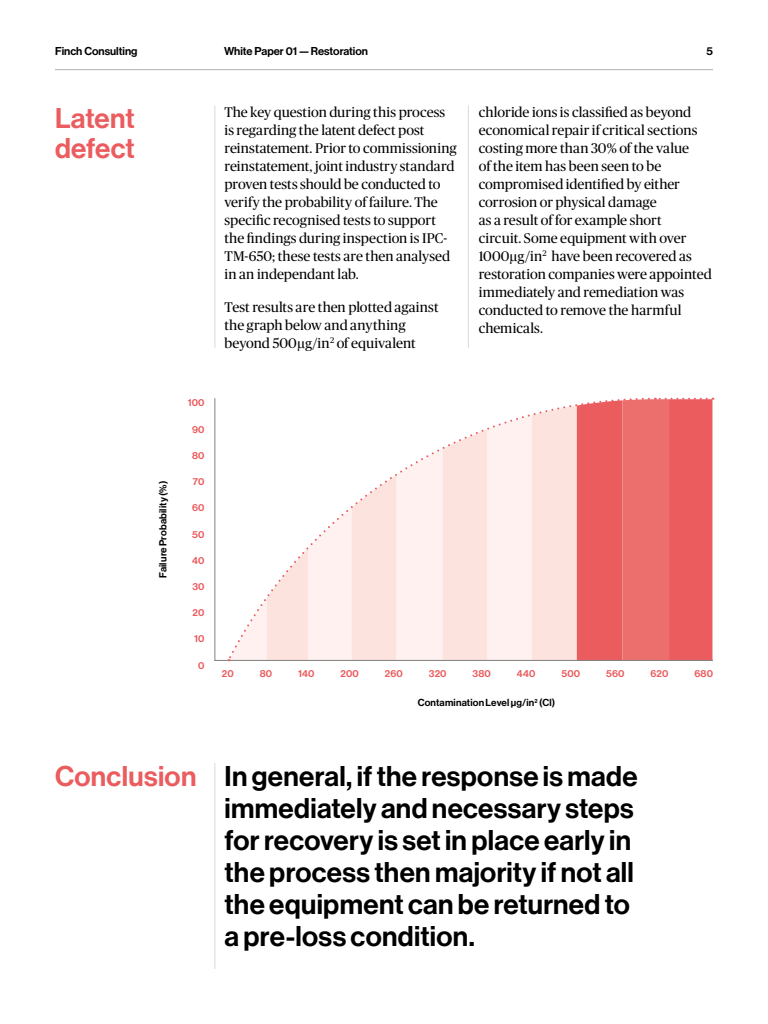
<style>
.page{position:relative;width:768px;height:1024px;background:#fff}
.page>*{position:absolute;margin:0;border:0;box-sizing:border-box;transform-origin:0 0}
.t1{font:500 28px/32px "Haas Grot Disp 65";letter-spacing:.01em;color:#000}
.t2{font:500 28px/30px "Haas Grot Disp 65";letter-spacing:.01em;color:#eb5c5f}
.t3{font:14px/18px "Publico";color:#000}
.t4{font:500 11.2px "Haas Grot Disp 65";color:#000}
.t5{font:500 10px "Haas Grot Disp 65";letter-spacing:.015em;color:#eb5c5f}
.t6{font:500 10px "Haas Grot Disp 65";letter-spacing:.015em;color:#000}
.s1{font-family:"Georgia"}
</style>
<div class="page">
<hr style="left:55px;top:69px;width:658px;height:1px;background:#b3b3b3">
<hr style="left:468px;top:106px;width:1px;height:242px;background:#d9d9d9">
<hr style="left:214px;top:106px;width:1px;height:242px;background:#d9d9d9">
<hr style="left:214px;top:763px;width:1px;height:206px;background:#d9d9d9">
<hr style="left:214px;top:398px;width:1px;height:263px;background:#808080">
<hr style="left:214px;top:660px;width:499px;height:1px;background:#808080">
<svg style="left:229px;top:398px;width:484px;height:263px"></svg>
<p class="t4" style="left:55px;top:45px;width:84px">Finch Consulting</p>
<p class="t4" style="left:224px;top:45px;width:146px">White Paper 01 — Restoration</p>
<p class="t4" style="left:707px;top:45px;width:8px">5</p>
<h1 class="t2" style="left:55px;top:104px;width:81px">Latent defect</h1>
<p class="t6" style="left:157px;top:578px;width:99px;rotate:-90deg">Failure Probability (%)</p>
<p class="t3" style="left:224px;top:103px;width:234px">The key question during this process is regarding the latent defect post reinstatement. Prior to commissioning reinstatement, joint industry standard proven tests should be conducted to verify the probability of failure. The specific recognised tests to support the findings during inspection is IPC-TM-650; these tests are then analysed in an independant lab.</p>
<p class="t3" style="left:224px;top:298px;width:216px">Test results are then plotted against the graph below and anything beyond 500<span class="s1">µg</span>/in<sup>2</sup> of equivalent</p>
<p class="t3" style="left:479px;top:103px;width:235px">chloride ions is classified as beyond economical repair if critical sections costing more than 30% of the value<br>of the item has been seen to be compromised identified by either corrosion or physical damage<br>as a result of for example short<br>circuit. Some equipment with over<br>1000<span class="s1">µg</span>/in<sup>2</sup> have been recovered as restoration companies were appointed immediately and remediation was conducted to remove the harmful chemicals.</p>
<p class="t5" style="left:188px;top:397px;width:18px">100</p>
<p class="t5" style="left:192px;top:423px;width:14px">90</p>
<p class="t5" style="left:192px;top:450px;width:14px">80</p>
<p class="t5" style="left:193px;top:476px;width:13px">70</p>
<p class="t5" style="left:192px;top:502px;width:14px">60</p>
<p class="t5" style="left:192px;top:528px;width:14px">50</p>
<p class="t5" style="left:192px;top:554px;width:14px">40</p>
<p class="t5" style="left:192px;top:581px;width:14px">30</p>
<p class="t5" style="left:193px;top:607px;width:13px">20</p>
<p class="t5" style="left:194px;top:633px;width:12px">10</p>
<p class="t5" style="left:198px;top:659px;width:8px">0</p>
<p class="t5" style="left:222px;top:667px;width:13px">20</p>
<p class="t5" style="left:260px;top:667px;width:14px">80</p>
<p class="t5" style="left:341px;top:667px;width:20px">200</p>
<p class="t5" style="left:385px;top:667px;width:19px">260</p>
<p class="t5" style="left:298px;top:667px;width:18px">140</p>
<p class="t5" style="left:429px;top:667px;width:19px">320</p>
<p class="t5" style="left:473px;top:667px;width:20px">380</p>
<p class="t5" style="left:517px;top:667px;width:20px">440</p>
<p class="t5" style="left:562px;top:667px;width:20px">500</p>
<p class="t5" style="left:606px;top:667px;width:20px">560</p>
<p class="t5" style="left:651px;top:667px;width:19px">620</p>
<p class="t5" style="left:694px;top:667px;width:20px">680</p>
<p class="t6" style="left:418px;top:697px;width:139px">Contamination Level µg/in<sup>2</sup> (Cl)</p>
<h1 class="t2" style="left:55px;top:761px;width:143px">Conclusion</h1>
<h1 class="t1" style="left:224px;top:760px;width:415px">In general, if the response is made immediately and necessary steps for recovery is set in place early in the process then majority if not all the equipment can be returned to a pre-loss condition.</h1>
</div>
